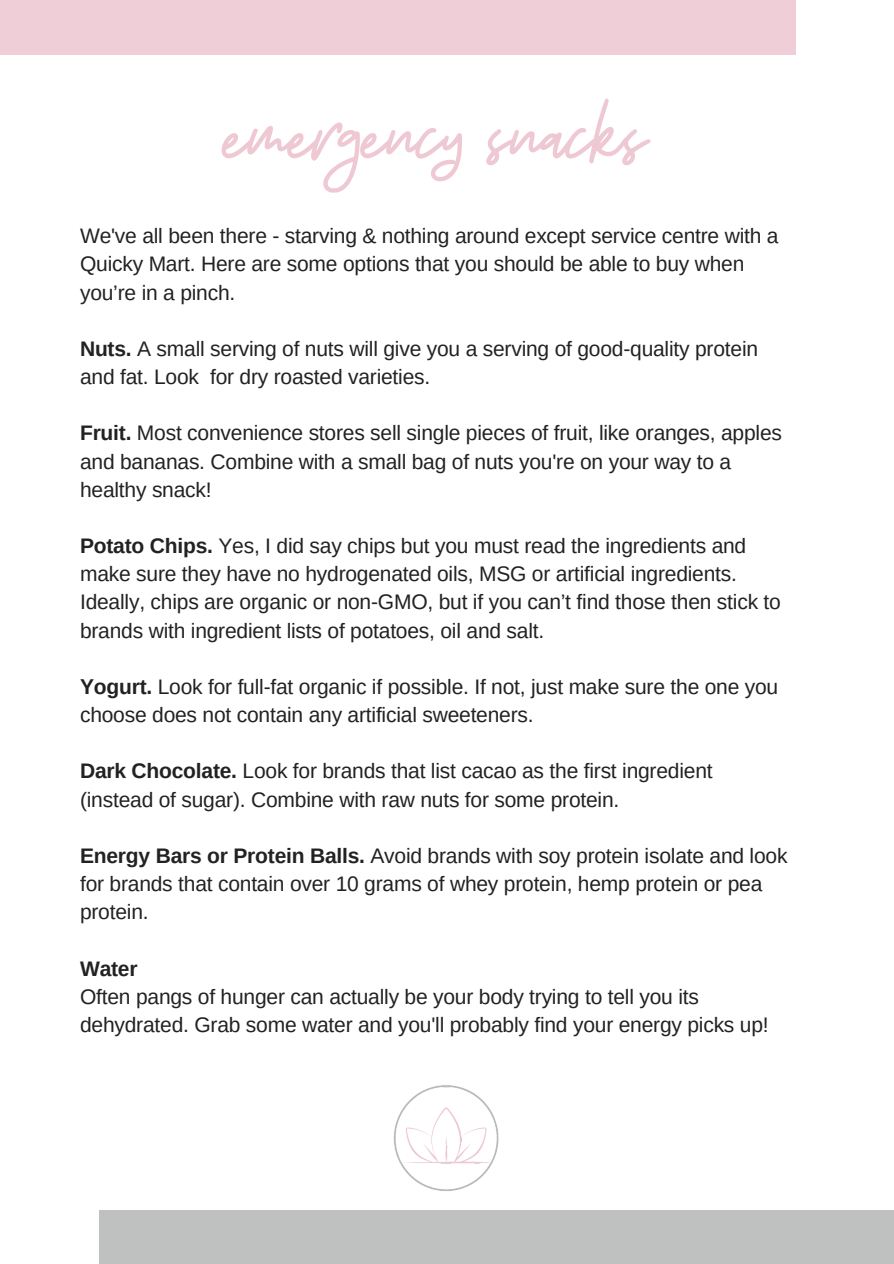
<style>
.page{position:relative;width:894px;height:1264px;background:#fff}
.page>*{position:absolute;margin:0;border:0;box-sizing:border-box;transform-origin:0 0}
.t1{font:84px "Beauty Salon Script";color:#eec9d3}
.t2{font:21px/28.2px "Arimo";letter-spacing:-.01em;color:#222}
.t3{font:700 21px "Arimo";letter-spacing:-.01em;color:#222}
.s1{font-weight:700}
</style>
<div class="page">
<div style="left:0;top:0;width:795px;height:54px;background:#eec9d3"></div>
<div style="left:99px;top:1210px;width:794px;height:53px;background:#bfc1c1"></div>
<img style="left:393px;top:1085px;width:106px;height:106px">
<h1 class="t1" style="left:224px;top:96px;width:424px">emergency snacks</h1>
<p class="t2" style="left:80px;top:222px;width:699px">We've all been there - starving &amp; nothing around except service centre with a<br>Quicky Mart. Here are some options that you should be able to buy when you’re in a pinch.</p>
<p class="t2" style="left:80px;top:334px;width:679px"><span class="s1">Nuts.</span> A small serving of nuts will give you a serving of good-quality protein and fat. Look for dry roasted varieties.</p>
<p class="t2" style="left:80px;top:419px;width:703px"><span class="s1">Fruit.</span> Most convenience stores sell single pieces of fruit, like oranges, apples and bananas. Combine with a small bag of nuts you're on your way to a healthy snack!</p>
<p class="t2" style="left:80px;top:531px;width:702px"><span class="s1">Potato Chips.</span> Yes, I did say chips but you must read the ingredients and make sure they have no hydrogenated oils, MSG or artificial ingredients.<br>Ideally, chips are organic or non-GMO, but if you can’t find those then stick to brands with ingredient lists of potatoes, oil and salt.</p>
<p class="t2" style="left:80px;top:672px;width:699px"><span class="s1">Yogurt.</span> Look for full-fat organic if possible. If not, just make sure the one you choose does not contain any artificial sweeteners.</p>
<p class="t2" style="left:80px;top:757px;width:634px"><span class="s1">Dark Chocolate.</span> Look for brands that list cacao as the first ingredient (instead of sugar). Combine with raw nuts for some protein.</p>
<p class="t2" style="left:80px;top:841px;width:708px"><span class="s1">Energy Bars or Protein Balls.</span> Avoid brands with soy protein isolate and look for brands that contain over 10 grams of whey protein, hemp protein or pea protein.</p>
<p class="t3" style="left:80px;top:956px;width:59px">Water</p>
<p class="t2" style="left:80px;top:982px;width:690px">Often pangs of hunger can actually be your body trying to tell you its dehydrated. Grab some water and you'll probably find your energy picks up!</p>
</div>
